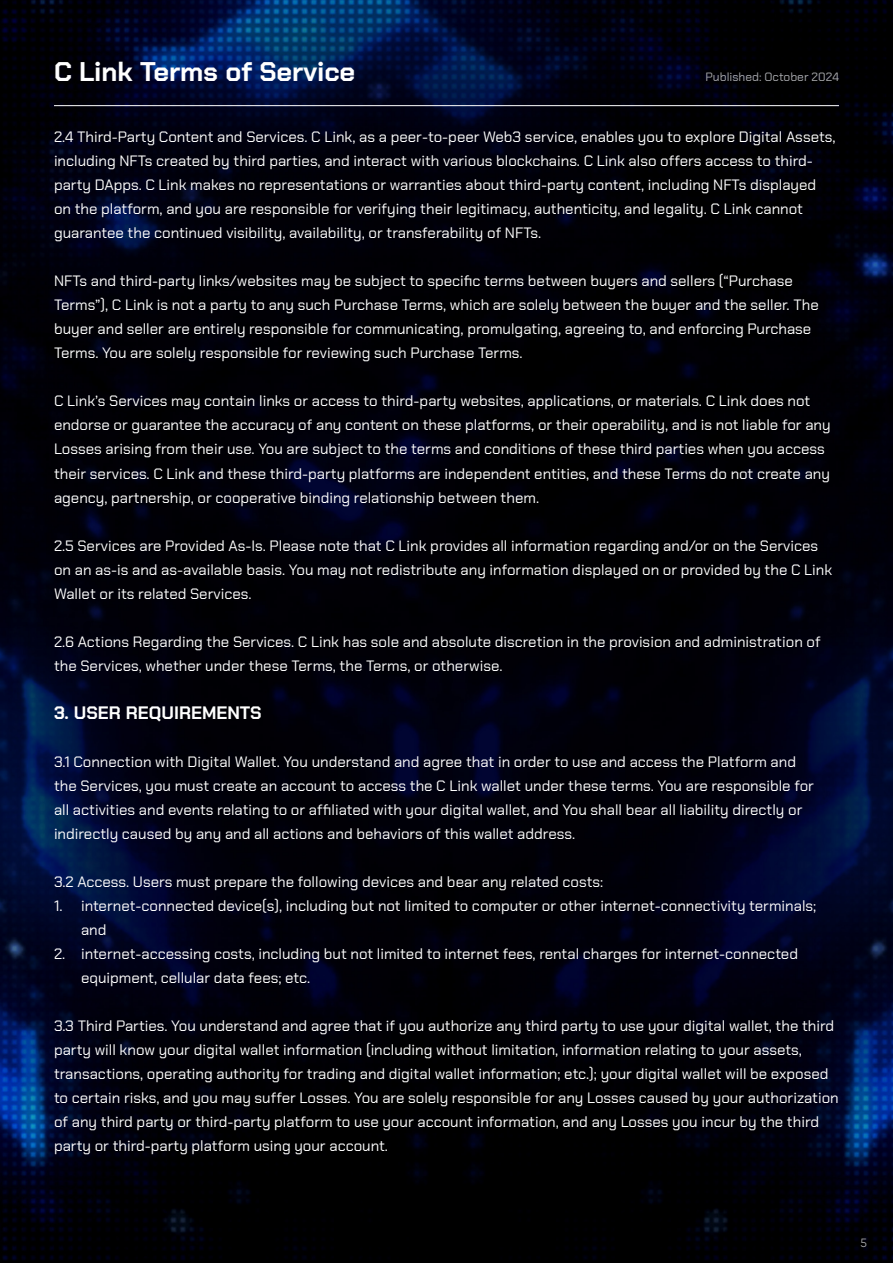
<style>
.page{position:relative;width:893px;height:1263px;background:#fff}
.page>*{position:absolute;margin:0;border:0;box-sizing:border-box;transform-origin:0 0}
.t1{font:700 27px "Chakra Petch";color:#fff}
.t2{font:700 18px "Chakra Petch";color:#fff}
.t3{font:15px/24px "Chakra Petch";color:#fff}
.t4{font:12px "Chakra Petch";color:#a8a9ad}
.t5{font:12px "Gilroy";color:#a8a9ad}
</style>
<div class="page">
<img style="left:0;top:0;width:893px;height:1263px">
<hr style="left:54px;top:105px;width:785px;height:1px;background:#fff">
<h1 class="t1" style="left:54px;top:56px;width:303px">C Link Terms of Service</h1>
<p class="t4" style="left:706px;top:70px;width:135px">Published: October 2024</p>
<p class="t3" style="left:54px;top:125px;width:783px">2.4 Third-Party Content and Services. C Link, as a peer-to-peer Web3 service, enables you to explore Digital Assets, including NFTs created by third parties, and interact with various blockchains. C Link also offers access to third&shy;party DApps. C Link makes no representations or warranties about third-party content, including NFTs displayed on the platform, and you are responsible for verifying their legitimacy, authenticity, and legality. C Link cannot guarantee the continued visibility, availability, or transferability of NFTs.</p>
<p class="t3" style="left:54px;top:269px;width:766px">NFTs and third-party links/websites may be subject to specific terms between buyers and sellers (“Purchase Terms”), C Link is not a party to any such Purchase Terms, which are solely between the buyer and the seller. The buyer and seller are entirely responsible for communicating, promulgating, agreeing to, and enforcing Purchase Terms. You are solely responsible for reviewing such Purchase Terms.</p>
<p class="t3" style="left:54px;top:389px;width:778px">C Link’s Services may contain links or access to third-party websites, applications, or materials. C Link does not endorse or guarantee the accuracy of any content on these platforms, or their operability, and is not liable for any Losses arising from their use. You are subject to the terms and conditions of these third parties when you access their services. C Link and these third-party platforms are independent entities, and these Terms do not create any agency, partnership, or cooperative binding relationship between them.</p>
<p class="t3" style="left:54px;top:533px;width:780px">2.5 Services are Provided As-Is. Please note that C Link provides all information regarding and/or on the Services on an as-is and as-available basis. You may not redistribute any information displayed on or provided by the C Link<br>Wallet or its related Services.</p>
<p class="t3" style="left:54px;top:629px;width:768px">2.6 Actions Regarding the Services. C Link has sole and absolute discretion in the provision and administration of the Services, whether under these Terms, the Terms, or otherwise.</p>
<p class="t2" style="left:54px;top:702px;width:209px">3. USER REQUIREMENTS</p>
<p class="t3" style="left:54px;top:749px;width:761px">3.1 Connection with Digital Wallet. You understand and agree that in order to use and access the Platform and the Services, you must create an account to access the C Link wallet under these terms. You are responsible for all activities and events relating to or affiliated with your digital wallet, and You shall bear all liability directly or indirectly caused by any and all actions and behaviors of this wallet address.</p>
<p class="t3" style="left:54px;top:869px;width:551px">3.2 Access. Users must prepare the following devices and bear any related costs:</p>
<p class="t3" style="left:81px;top:893px;width:737px;text-indent:-27px">1. internet-connected device(s), including but not limited to computer or other internet-connectivity terminals; and</p>
<p class="t3" style="left:81px;top:941px;width:718px;text-indent:-27px">2. internet-accessing costs, including but not limited to internet fees, rental charges for internet-connected equipment, cellular data fees; etc.</p>
<p class="t3" style="left:54px;top:1013px;width:786px">3.3 Third Parties. You understand and agree that if you authorize any third party to use your digital wallet, the third party will know your digital wallet information (including without limitation, information relating to your assets, transactions, operating authority for trading and digital wallet information; etc.); your digital wallet will be exposed to certain risks, and you may suffer Losses. You are solely responsible for any Losses caused by your authorization of any third party or third-party platform to use your account information, and any Losses you incur by the third party or third-party platform using your account.</p>
<p class="t5" style="left:861px;top:1235px;width:8px">5</p>
</div>
